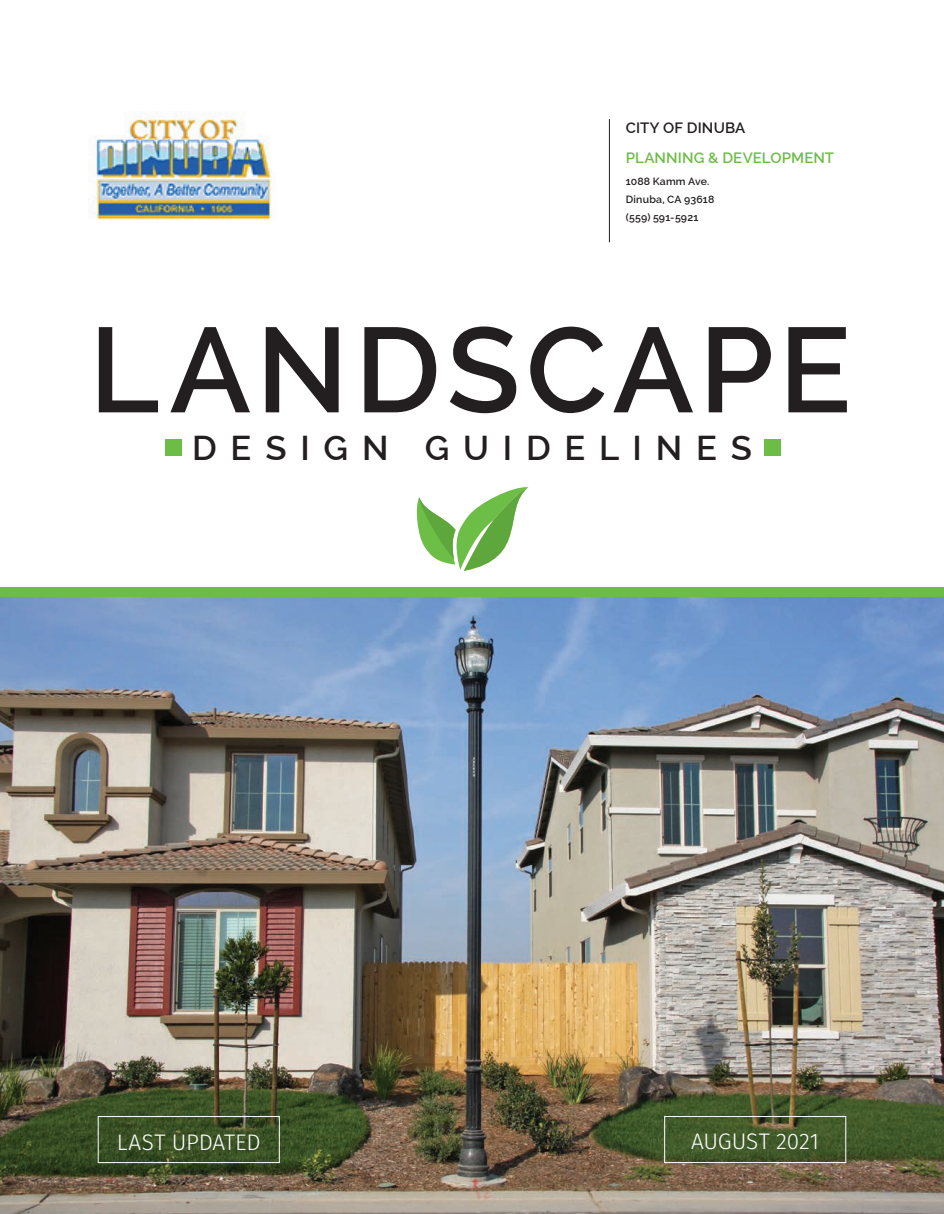
<style>
.page{position:relative;width:944px;height:1214px;background:#fff}
.page>*{position:absolute;margin:0;border:0;box-sizing:border-box;transform-origin:0 0}
.t1{font:600 120px "Raleway";letter-spacing:.045em;color:#231f20}
.t2{font:600 34.5px "Raleway";letter-spacing:.4em;color:#231f20}
.t3{font:300 22.5px "Fira Sans";letter-spacing:-.01em;color:#fff}
.t4{font:600 15px "Raleway";letter-spacing:.01em;color:#6cbd45}
.t5{font:600 15px "Raleway";letter-spacing:.01em;color:#231f20}
.t6{font:600 10.5px/18px "Raleway";letter-spacing:.015em;color:#231f20}
</style>
<div class="page">
<img style="left:0;top:597px;width:944px;height:617px">
<hr style="left:609px;top:119px;width:1px;height:123px;background:#231f20">
<img style="left:90px;top:113px;width:182px;height:107px">
<svg style="left:416px;top:487px;width:113px;height:84px"></svg>
<div style="left:0;top:587px;width:944px;height:10px;background:#6cbd45"></div>
<div style="left:664px;top:1116px;width:182px;height:46px;border:1px solid #fff"></div>
<div style="left:98px;top:1116px;width:182px;height:46px;border:1px solid #fff"></div>
<div style="left:165px;top:439px;width:16px;height:16px;background:#6cbd45"></div>
<div style="left:764px;top:439px;width:16px;height:16px;background:#6cbd45"></div>
<h3 class="t5" style="left:625px;top:119px;width:121px">CITY OF DINUBA</h3>
<h3 class="t4" style="left:625px;top:149px;width:210px">PLANNING &amp; DEVELOPMENT</h3>
<p class="t6" style="left:625px;top:172px;width:90px">1088 Kamm Ave.<br>Dinuba, CA 93618 (559) 591-5921</p>
<h1 class="t1" style="left:89px;top:301px;width:764px">LANDSCAPE</h1>
<h2 class="t2" style="left:192px;top:428px;width:561px">DESIGN GUIDELINES</h2>
<h3 class="t3" style="left:117px;top:1126px;width:145px">LAST UPDATED</h3>
<h3 class="t3" style="left:691px;top:1124px;width:129px">AUGUST 2021</h3>
</div>
